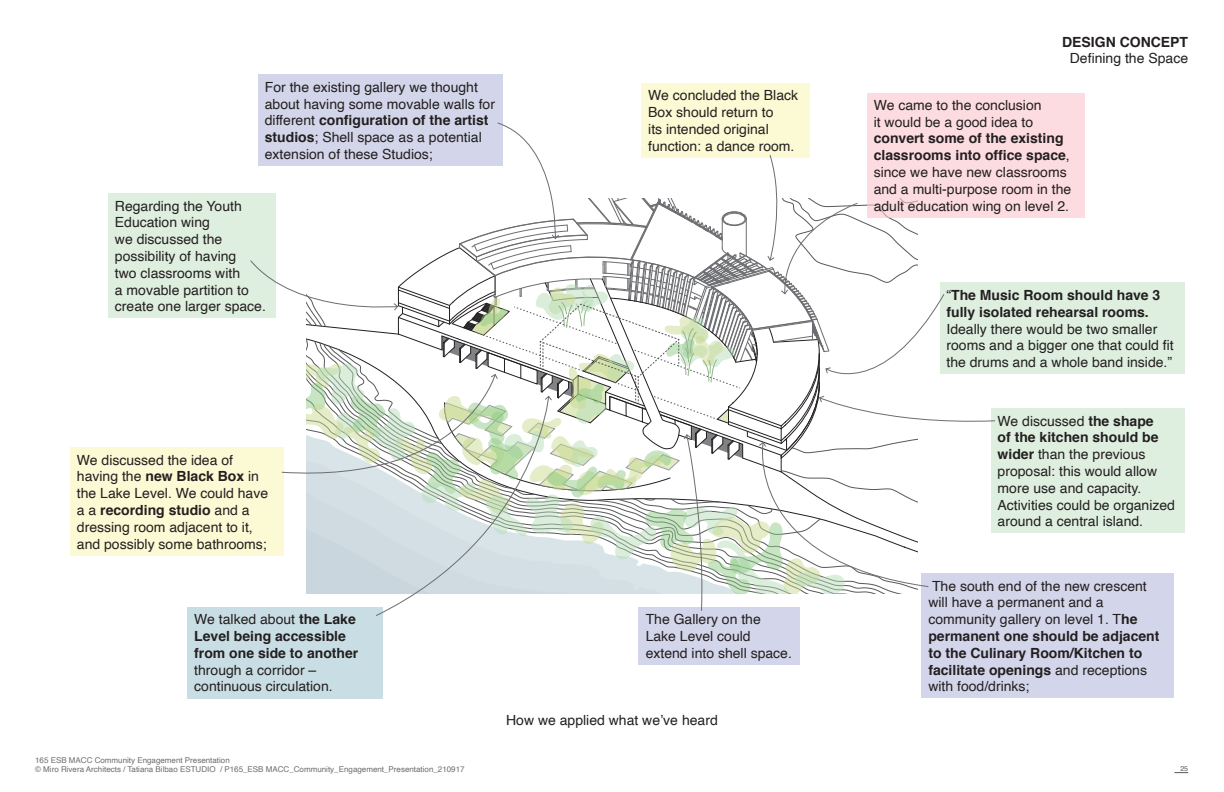
<style>
.page{position:relative;width:1224px;height:792px;background:#fff}
.page>*{position:absolute;margin:0;border:0;box-sizing:border-box;transform-origin:0 0}
.Body_Text{font:14px/16.8px "Helvetica";color:#231f20}
.Page_Title{font:14px "Helvetica";color:#231f20}
.Page_Title-2{font:700 14px "Helvetica";color:#231f20}
.t1{font:8px "Helvetica";color:#6c6d70}
.t2{font:7px "Helvetica";color:#57585a}
.s1{font-weight:700}
</style>
<div class="page">
<div style="left:991px;top:408px;width:193px;height:125px;background:#deeedf"></div>
<div style="left:922px;top:573px;width:252px;height:125px;background:#d3d6ea"></div>
<div style="left:867px;top:93px;width:217px;height:125px;background:#fcdce1"></div>
<div style="left:641px;top:83px;width:169px;height:75px;background:#fcfad4"></div>
<div style="left:258px;top:75px;width:244px;height:91px;background:#d3d6ea"></div>
<div style="left:70px;top:447px;width:214px;height:108px;background:#fcfad4"></div>
<div style="left:639px;top:607px;width:161px;height:58px;background:#d3d6ea"></div>
<div style="left:940px;top:283px;width:244px;height:91px;background:#deeedf"></div>
<div style="left:187px;top:607px;width:196px;height:91px;background:#c9dee4"></div>
<div style="left:108px;top:193px;width:168px;height:125px;background:#deeedf"></div>
<svg style="left:250px;top:122px;width:746px;height:494px"></svg>
<svg style="left:1174px;top:772px;width:14px;height:1px"></svg>
<p class="Body_Text" style="left:265px;top:79px;width:232px">For the existing gallery we thought about having some movable walls for different <span class="s1">configuration of the artist studios</span>; Shell space as a potential extension of these Studios;</p>
<p class="Body_Text" style="left:115px;top:198px;width:152px">Regarding the Youth<br>Education wing<br>we discussed the possibility of having<br>two classrooms with<br>a movable partition to create one larger space.</p>
<p class="Body_Text" style="left:648px;top:88px;width:151px">We concluded the Black<br>Box should return to<br>its intended original function: a dance room.</p>
<p class="Body_Text" style="left:77px;top:452px;width:193px">We discussed the idea of having the <span class="s1">new Black Box</span> in the Lake Level. We could have a a <span class="s1">recording studio</span> and a dressing room adjacent to it, and possibly some bathrooms;</p>
<p class="Body_Text" style="left:194px;top:611px;width:166px">We talked about <span class="s1">the Lake<br>Level being accessible from one side to another </span>through a corridor – continuous circulation.</p>
<p class="t1" style="left:35px;top:754px;width:196px">165 ESB MACC Community Engagement Presentation</p>
<p class="t1" style="left:35px;top:763px;width:431px">© Miro Rivera Architects / Tatiana Bilbao ESTUDIO / P165_ESB MACC_Community_Engagement_Presentation_210917</p>
<p class="Body_Text" style="left:646px;top:611px;width:148px">The Gallery on the<br>Lake Level could extend into shell space.</p>
<p class="Body_Text" style="left:506px;top:713px;width:213px">How we applied what we’ve heard</p>
<p class="Page_Title-2" style="left:1062px;top:30px;width:128px">DESIGN CONCEPT</p>
<p class="Page_Title" style="left:1070px;top:48px;width:120px">Defining the Space</p>
<p class="Body_Text" style="left:874px;top:97px;width:199px">We came to the conclusion<br>it would be a good idea to <span class="s1">convert some of the existing classrooms into office space</span>, since we have new classrooms and a multi-purpose room in the adult education wing on level 2.</p>
<p class="Body_Text" style="left:947px;top:287px;width:229px">“<span class="s1">The Music Room should have 3 fully isolated rehearsal rooms.<br></span>Ideally there would be two smaller rooms and a bigger one that could fit the drums and a whole band inside.”</p>
<p class="Body_Text" style="left:998px;top:413px;width:163px">We discussed <span class="s1">the shape of the kitchen should be wider</span> than the previous proposal: this would allow more use and capacity.</p>
<p class="Body_Text" style="left:998px;top:497px;width:179px">Activities could be organized around a central island.</p>
<p class="Body_Text" style="left:928px;top:578px;width:233px">The south end of the new crescent will have a permanent and a community gallery on level 1. T<span class="s1">he permanent one should be adjacent to the Culinary Room/Kitchen to facilitate openings</span> and receptions with food/drinks;</p>
<p class="t2" style="left:1180px;top:764px;width:9px">25</p>
</div>
